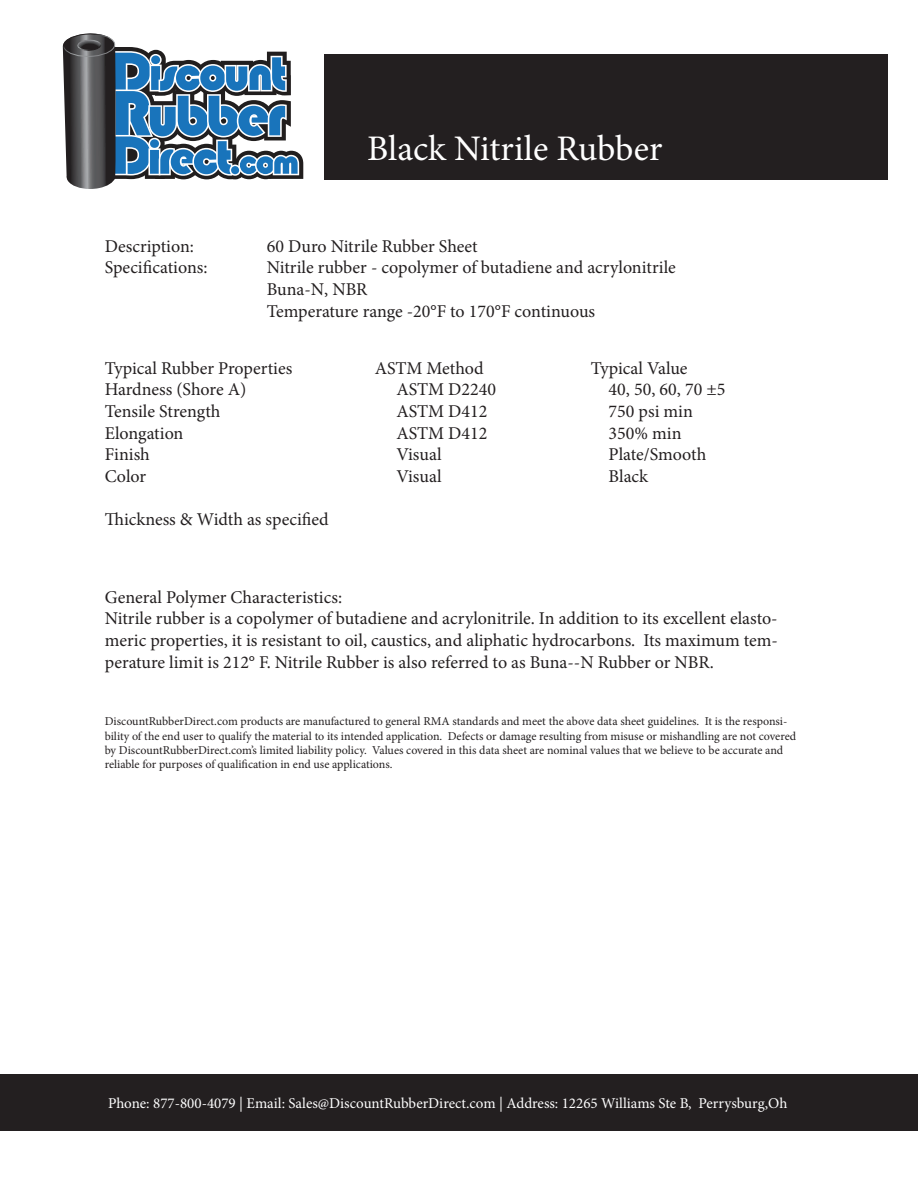
<style>
.page{position:relative;width:918px;height:1188px;background:#fff}
.page>*{position:absolute;margin:0;border:0;box-sizing:border-box;transform-origin:0 0}
.t1{font:36px "Minion Pro";color:#fff}
.t2{font:18px/21.6px "Minion Pro";color:#231f20}
.t3{font:15px "Minion Pro";color:#fff}
.t4{font:12px/14.4px "Minion Pro";color:#231f20}
</style>
<div class="page">
<svg style="left:63px;top:33px;width:240px;height:156px"></svg>
<div style="left:324px;top:54px;width:564px;height:125px;background:#231f20"></div>
<div style="left:0;top:1075px;width:918px;height:56px;background:#231f20"></div>
<h1 class="t1" style="left:367px;top:124px;width:297px">Black Nitrile Rubber</h1>
<p class="t2" style="left:105px;top:235px;width:91px">Description:</p>
<p class="t2" style="left:267px;top:235px;width:213px">60 Duro Nitrile Rubber Sheet</p>
<p class="t2" style="left:105px;top:257px;width:104px">Specifications:</p>
<p class="t2" style="left:267px;top:257px;width:411px">Nitrile rubber - copolymer of butadiene and acrylonitrile<br>Buna-N, NBR<br>Temperature range -20°F to 170°F continuous</p>
<p class="t2" style="left:105px;top:357px;width:189px">Typical Rubber Properties</p>
<p class="t2" style="left:375px;top:357px;width:111px">ASTM Method</p>
<p class="t2" style="left:591px;top:357px;width:98px">Typical Value</p>
<p class="t2" style="left:105px;top:379px;width:143px">Hardness (Shore A)<br>Tensile Strength<br>Elongation<br>Finish<br>Color</p>
<p class="t2" style="left:105px;top:509px;width:226px">Thickness &amp; Width as specified</p>
<p class="t2" style="left:396px;top:379px;width:101px">ASTM D2240<br>ASTM D412<br>ASTM D412<br>Visual<br>Visual</p>
<p class="t2" style="left:609px;top:379px;width:118px">40, 50, 60, 70 ±5<br>750 psi min<br>350% min<br>Plate/Smooth<br>Black</p>
<p class="t2" style="left:105px;top:586px;width:675px">General Polymer Characteristics:<br>Nitrile rubber is a copolymer of butadiene and acrylonitrile. In addition to its excellent elasto&shy;meric properties, it is resistant to oil, caustics, and aliphatic hydrocarbons. Its maximum tem&shy;perature limit is 212° F. Nitrile Rubber is also referred to as Buna-‐N Rubber or NBR.</p>
<p class="t4" style="left:105px;top:714px;width:693px">DiscountRubberDirect.com products are manufactured to general RMA standards and meet the above data sheet guidelines. It is the responsi&shy;bility of the end user to qualify the material to its intended application. Defects or damage resulting from misuse or mishandling are not covered by DiscountRubberDirect.com’s limited liability policy. Values covered in this data sheet are nominal values that we believe to be accurate and reliable for purposes of qualification in end use applications.</p>
<p class="t3" style="left:108px;top:1093px;width:681px">Phone: 877-800-4079 | Email: Sales@DiscountRubberDirect.com | Address: 12265 Williams Ste B, Perrysburg,Oh</p>
</div>
